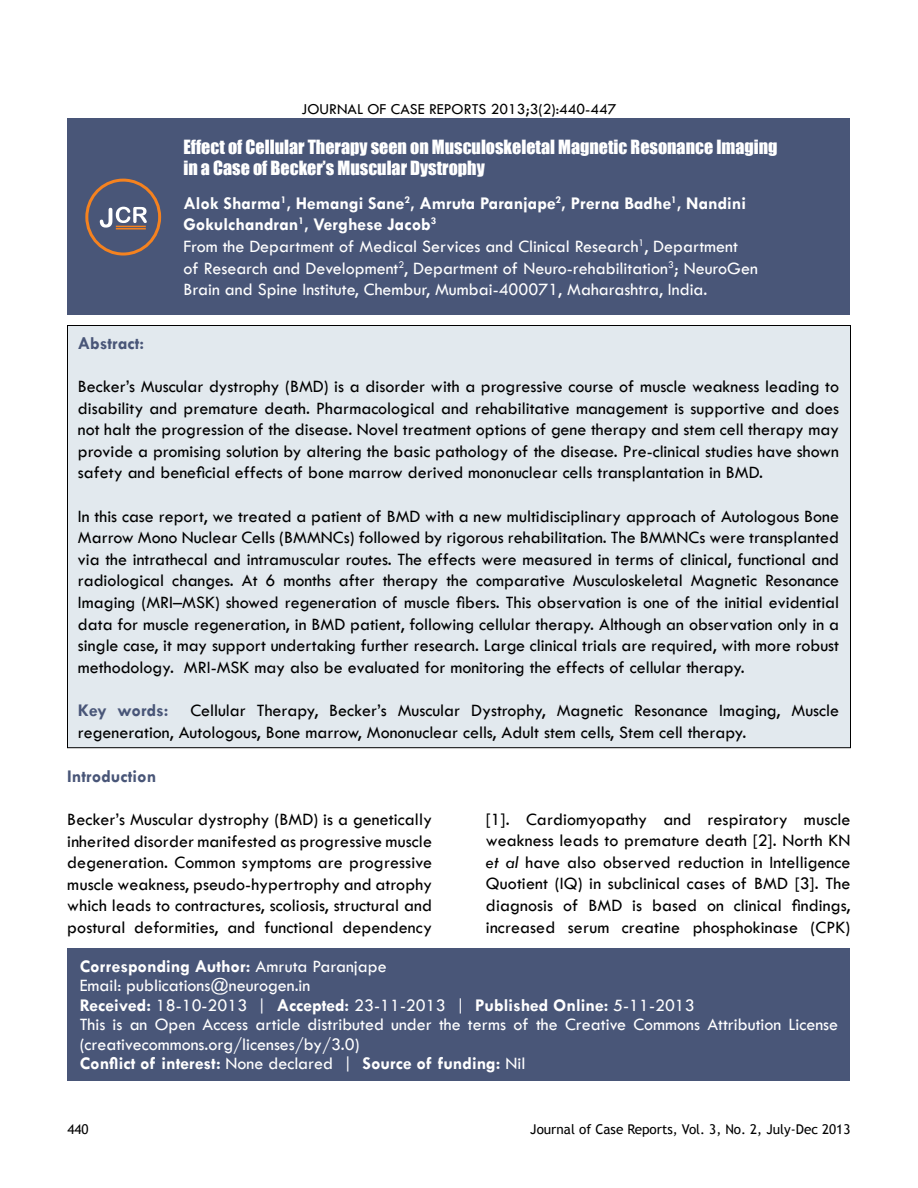
<style>
.page{position:relative;width:918px;height:1188px;background:#fff}
.page>*{position:absolute;margin:0;border:0;box-sizing:border-box;transform-origin:0 0}
.t1{font:18px/21.6px "Tw Cen";color:#000;text-align:justify}
.t2{font:18px/19.5px "Tw Cen";color:#fff}
.t3{font:18px/21.6px "Impact";color:#fff}
.t4{font:700 18px "Tw Cen";color:#495678}
.t5{font:15.75px "Tw Cen";color:#000}
.t6{font:13.5px "Trebuchet MS";color:#000}
.s1{font-weight:700}
.s2{font-weight:700;color:#495678}
.s3{font-style:italic}
</style>
<div class="page">
<div style="left:68px;top:119px;width:782px;height:196px;background:#495678"></div>
<div style="left:68px;top:948px;width:782px;height:132px;background:#495678"></div>
<svg style="left:85px;top:178px;width:77px;height:78px"></svg>
<hr style="left:116px;top:226px;width:30px;height:1px;background:#f5821f">
<hr style="left:116px;top:228px;width:30px;height:2px;background:#f5821f">
<div style="left:68px;top:326px;width:782px;height:422px;background:#e2e9ee"></div>
<p class="t5" style="left:301px;top:99px;width:317px">JOURNAL OF CASE REPORTS 2013;3(2):440-447</p>
<p class="t3" style="left:183px;top:135px;width:596px">Effect of Cellular Therapy seen on Musculoskeletal Magnetic Resonance Imaging in a Case of Becker’s Muscular Dystrophy</p>
<p class="t2" style="left:183px;top:192px;width:576px;line-height:21.6px"><span class="s1">Alok Sharma</span><sup>1</sup><span class="s1">, Hemangi Sane</span><sup>2</sup><span class="s1">, Amruta Paranjape</span><sup>2</sup><span class="s1">, Prerna Badhe</span><sup>1</sup><span class="s1">, Nandini Gokulchandran</span><sup>1</sup><span class="s1">, Verghese Jacob</span><sup>3<br></sup>From the Department of Medical Services and Clinical Research<sup>1</sup>, Department<br>of Research and Development<sup>2</sup>, Department of Neuro-rehabilitation<sup>3</sup>; NeuroGen Brain and Spine Institute, Chembur, Mumbai-400071, Maharashtra, India.</p>
<p class="t4" style="left:78px;top:332px;width:68px">Abstract:</p>
<p class="t1" style="left:78px;top:375px;width:763px">Becker’s Muscular dystrophy (BMD) is a disorder with a progressive course of muscle weakness leading to disability and premature death. Pharmacological and rehabilitative management is supportive and does not halt the progression of the disease. Novel treatment options of gene therapy and stem cell therapy may provide a promising solution by altering the basic pathology of the disease. Pre-clinical studies have shown safety and beneficial effects of bone marrow derived mononuclear cells transplantation in BMD.</p>
<p class="t1" style="left:78px;top:505px;width:763px">In this case report, we treated a patient of BMD with a new multidisciplinary approach of Autologous Bone Marrow Mono Nuclear Cells (BMMNCs) followed by rigorous rehabilitation. The BMMNCs were transplanted via the intrathecal and intramuscular routes. The effects were measured in terms of clinical, functional and radiological changes. At 6 months after therapy the comparative Musculoskeletal Magnetic Resonance Imaging (MRI–MSK) showed regeneration of muscle fibers. This observation is one of the initial evidential data for muscle regeneration, in BMD patient, following cellular therapy. Although an observation only in a single case, it may support undertaking further research. Large clinical trials are required, with more robust methodology. MRI-MSK may also be evaluated for monitoring the effects of cellular therapy.</p>
<p class="t1" style="left:78px;top:699px;width:763px"><span class="s2">Key words:</span> Cellular Therapy, Becker’s Muscular Dystrophy, Magnetic Resonance Imaging, Muscle regeneration, Autologous, Bone marrow, Mononuclear cells, Adult stem cells, Stem cell therapy.</p>
<p class="t4" style="left:67px;top:765px;width:90px">Introduction</p>
<p class="t1" style="left:67px;top:808px;width:366px">Becker’s Muscular dystrophy (BMD) is a genetically inherited disorder manifested as progressive muscle degeneration. Common symptoms are progressive muscle weakness, pseudo-hypertrophy and atrophy which leads to contractures, scoliosis, structural and postural deformities, and functional dependency</p>
<p class="t1" style="left:486px;top:808px;width:366px">[1]. Cardiomyopathy and respiratory muscle weakness leads to premature death [2]. North KN <span class="s3">et al</span> have also observed reduction in Intelligence Quotient (IQ) in subclinical cases of BMD [3]. The diagnosis of BMD is based on clinical findings, increased serum creatine phosphokinase (CPK)</p>
<p class="t2" style="left:80px;top:956px;width:760px"><span class="s1">Corresponding Author:</span> Amruta Paranjape<br>Email: publications@neurogen.in<br><span class="s1">Received:</span> 18-10-2013 | <span class="s1">Accepted:</span> 23-11-2013 | <span class="s1">Published Online:</span> 5-11-2013<br>This is an Open Access article distributed under the terms of the Creative Commons Attribution License (creativecommons.org/licenses/by/3.0)<br><span class="s1">Conflict of interest:</span> None declared | <span class="s1">Source of funding:</span> Nil</p>
<p class="t6" style="left:68px;top:1121px;width:23px">440</p>
<p class="t6" style="left:530px;top:1121px;width:322px">Journal of Case Reports, Vol. 3, No. 2, July-Dec 2013</p>
</div>
